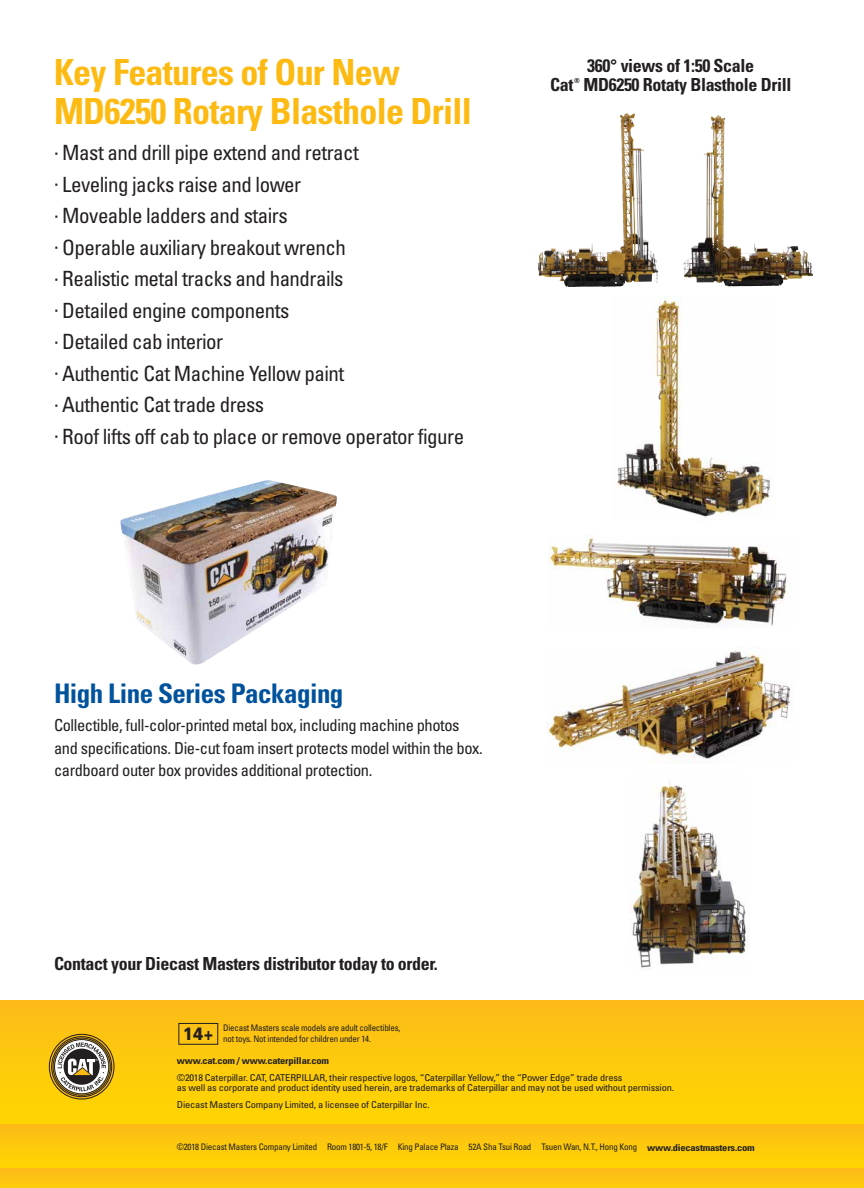
<style>
.page{position:relative;width:864px;height:1188px;background:#fff}
.page>*{position:absolute;margin:0;border:0;box-sizing:border-box;transform-origin:0 0}
.t1{font:700 condensed 36px/39px "Univers";letter-spacing:-.02em;color:#fdba12}
.t2{font:700 condensed 27px "Univers";letter-spacing:-.02em;color:#00529c}
.t3{font:condensed 21px/31.5px "Univers";letter-spacing:-.025em;color:#231f20}
.t4{font:700 condensed 18px "Univers";letter-spacing:-.02em;color:#231f20}
.t5{font:900 18px "Univers";color:#231f20;scale:.85 1}
.t6{font:condensed 16.5px/22.5px "Univers";letter-spacing:-.025em;color:#231f20}
.t7{font:condensed 9.45px/10.5px "Univers";letter-spacing:-.02em;color:#231f20;scale:1.11 1}
.t8{font:700 condensed 9.45px "Univers";letter-spacing:-.02em;color:#231f20;scale:1.11 1}
.t9{font:condensed 9px/10.5px "Univers";letter-spacing:-.025em;color:#231f20}
.t10{font:700 condensed 7.05px "Univers";color:#231f20}
.s1{font-weight:700;font-size:9.45px}
</style>
<div class="page">
<div style="left:0;top:1001px;width:864px;height:124px;background:linear-gradient(to right,#fcc80c,#feca0c)"></div>
<div style="left:0;top:1125px;width:864px;height:43px;background:linear-gradient(to right,#fdc90c,#fdc90c)"></div>
<div style="left:0;top:1168px;width:864px;height:20px;background:#fcc312"></div>
<div style="left:178px;top:1023px;width:40px;height:22px;border:1px solid #231f20"></div>
<svg style="left:49px;top:1034px;width:65px;height:65px"></svg>
<div style="left:49px;top:1034px;width:65px;height:65px;border:1px solid #231f20;border-radius:50%"></div>
<div style="left:52px;top:1037px;width:60px;height:60px;border:1px solid #231f20;border-radius:50%"></div>
<div style="left:53px;top:1038px;width:57px;height:57px;border:1px solid #231f20;border-radius:50%"></div>
<svg style="left:55px;top:1040px;width:54px;height:54px"></svg>
<div style="left:54px;top:1039px;width:55px;height:55px;border:1px solid #231f20;border-radius:50%"></div>
<svg style="left:58px;top:1043px;width:48px;height:48px"></svg>
<img style="left:548px;top:535px;width:243px;height:92px">
<img style="left:616px;top:298px;width:154px;height:219px">
<img style="left:683px;top:115px;width:35px;height:154px">
<img style="left:546px;top:647px;width:245px;height:116px">
<img style="left:629px;top:781px;width:118px;height:188px">
<img style="left:561px;top:113px;width:65px;height:140px">
<img style="left:120px;top:480px;width:217px;height:185px">
<h1 class="t1" style="left:54px;top:53px;width:419px">Key Features of Our New<br>MD6250 Rotary Blasthole Drill</h1>
<p class="t3" style="left:54px;top:136px;width:412px">· Mast and drill pipe extend and retract<br>· Leveling jacks raise and lower<br>· Moveable ladders and stairs<br>· Operable auxiliary breakout wrench<br>· Realistic metal tracks and handrails<br>· Detailed engine components<br>· Detailed cab interior<br>· Authentic Cat Machine Yellow paint<br>· Authentic Cat trade dress<br>· Roof lifts off cab to place or remove operator figure</p>
<p class="t4" style="left:587px;top:54px;width:168px">360° views of 1:50 Scale</p>
<p class="t4" style="left:550px;top:74px;width:25px">Cat</p>
<p class="t10" style="left:574px;top:76px;width:7px">®</p>
<p class="t4" style="left:583px;top:74px;width:209px">MD6250 Rotaty Blasthole Drill</p>
<p class="t2" style="left:54px;top:677px;width:291px">High Line Series Packaging</p>
<p class="t6" style="left:54px;top:714px;width:430px">Collectible, full-color-printed metal box, including machine photos and specifications. Die-cut foam insert protects model within the box. cardboard outer box provides additional protection.</p>
<p class="t4" style="left:54px;top:953px;width:385px">Contact your Diecast Masters distributor today to order.</p>
<p class="t9" style="left:223px;top:1022px;width:179px">Diecast Masters scale models are adult collectibles, not toys. Not intended for children under 14.</p>
<p class="t5" style="left:183px;top:1022px;width:37px">14+</p>
<p class="t8" style="left:177px;top:1055px;width:139px">www.cat.com / www.caterpillar.com</p>
<p class="t7" style="left:177px;top:1072px;width:449px">©2018 Caterpillar. CAT, CATERPILLAR, their respective logos, “Caterpillar Yellow,” the “Power Edge” trade dress<br>as well as corporate and product identity used herein, are trademarks of Caterpillar and may not be used without permission.</p>
<p class="t7" style="left:177px;top:1099px;width:229px">Diecast Masters Company Limited, a licensee of Caterpillar Inc.</p>
<p class="t9" style="left:177px;top:1142px;width:579px">©2018 Diecast Masters Company Limited Room 1801-5, 18/F King Palace Plaza 52A Sha Tsui Road Tsuen Wan, N.T., Hong Kong <span class="s1">www.diecastmasters.com</span></p>
</div>
